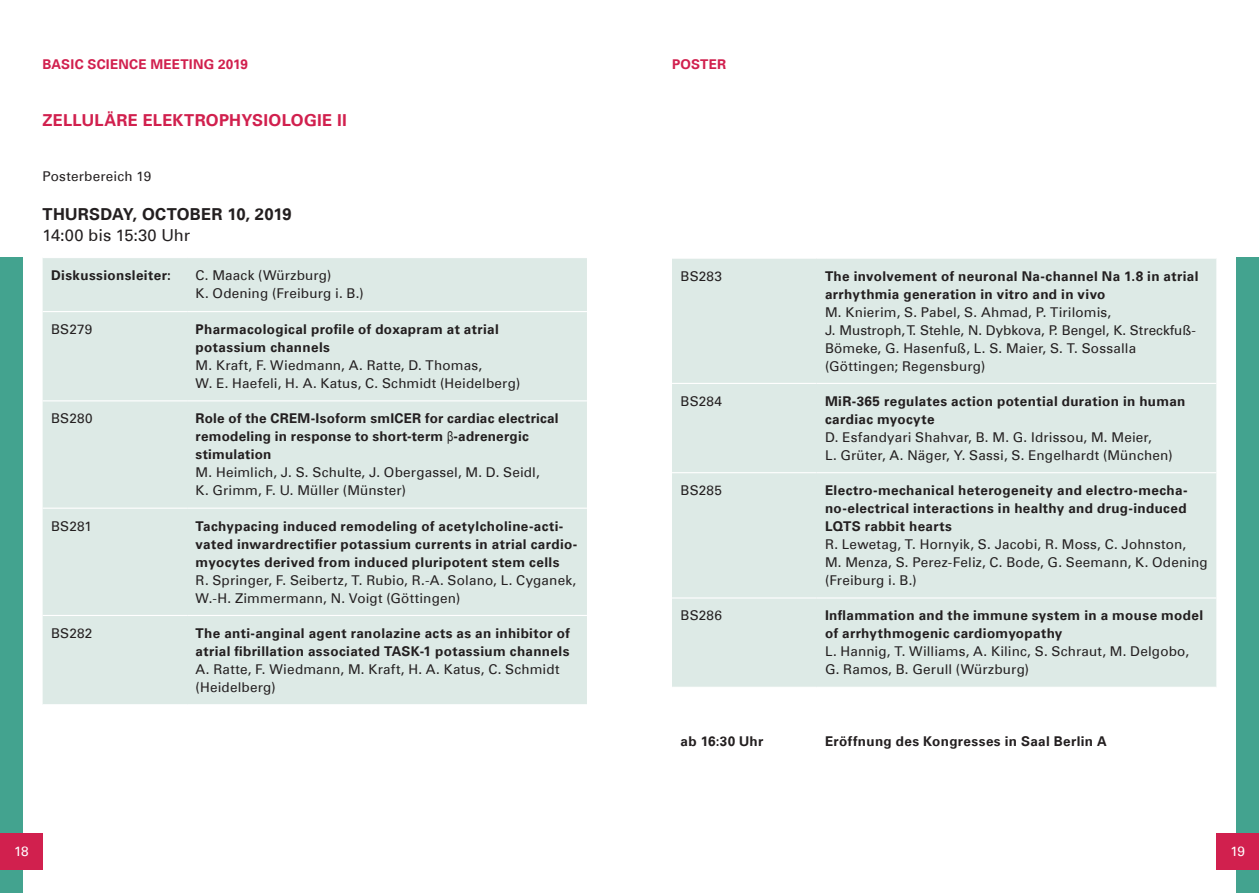
<style>
.page{position:relative;width:1259px;height:893px;background:#fff}
.page>*{position:absolute;margin:0;border:0;box-sizing:border-box;transform-origin:0 0}
.t1{font:700 16.5px "Univers Com 65";letter-spacing:.02em;color:#d1204e}
.t2{font:700 16.5px "Univers Com 65";letter-spacing:.015em;color:#231f20}
.t3{font:16.5px "Univers Com 55 Roman";color:#231f20}
.t4{font:13.5px/18px "Univers Com 55 Roman";letter-spacing:.015em;color:#231f20}
.t5{font:700 13.5px/18px "Univers Com 65";letter-spacing:.025em;color:#231f20}
.t6{font:700 13.5px "Univers Com 65";letter-spacing:.015em;color:#d1204e}
.t7{font:13.5px "Univers Com 55 Roman";color:#fff}
.s1{font-family:"Arial Narrow";font-weight:400}
</style>
<div class="page">
<div style="left:1236px;top:258px;width:23px;height:635px;background:#43a38f"></div>
<div style="left:0;top:258px;width:22px;height:635px;background:#43a38f"></div>
<div style="left:43px;top:258px;width:544px;height:446px;background:#ddeae6"></div>
<hr style="left:43px;top:311px;width:144px;height:1px;background:#fff">
<hr style="left:187px;top:311px;width:400px;height:1px;background:#fff">
<hr style="left:43px;top:400px;width:144px;height:1px;background:#fff">
<hr style="left:187px;top:400px;width:400px;height:1px;background:#fff">
<hr style="left:43px;top:508px;width:144px;height:1px;background:#fff">
<hr style="left:187px;top:508px;width:400px;height:1px;background:#fff">
<hr style="left:43px;top:615px;width:144px;height:1px;background:#fff">
<hr style="left:187px;top:615px;width:400px;height:1px;background:#fff">
<div style="left:672px;top:259px;width:544px;height:428px;background:#ddeae6"></div>
<hr style="left:672px;top:383px;width:144px;height:1px;background:#fff">
<hr style="left:816px;top:383px;width:400px;height:1px;background:#fff">
<hr style="left:672px;top:472px;width:144px;height:1px;background:#fff">
<hr style="left:816px;top:472px;width:400px;height:1px;background:#fff">
<hr style="left:672px;top:597px;width:144px;height:2px;background:#fff">
<hr style="left:816px;top:597px;width:400px;height:2px;background:#fff">
<div style="left:1216px;top:833px;width:43px;height:37px;background:#d1204e"></div>
<div style="left:0;top:833px;width:43px;height:37px;background:#d1204e"></div>
<p class="t6" style="left:43px;top:56px;width:207px">BASIC SCIENCE MEETING 2019</p>
<p class="t6" style="left:672px;top:56px;width:56px">POSTER</p>
<p class="t1" style="left:43px;top:110px;width:306px">ZELLULÄRE ELEKTROPHYSIOLOGIE II</p>
<p class="t4" style="left:43px;top:168px;width:110px">Posterbereich 19</p>
<p class="t2" style="left:43px;top:204px;width:250px">THURSDAY, OCTOBER 10, 2019</p>
<p class="t3" style="left:43px;top:225px;width:149px">14:00 bis 15:30 Uhr</p>
<p class="t5" style="left:51px;top:266px;width:121px">Diskussionsleiter:</p>
<p class="t4" style="left:196px;top:266px;width:170px">C. Maack (Würzburg)<br>K. Odening (Freiburg i. B.)</p>
<p class="t4" style="left:51px;top:320px;width:43px">BS279</p>
<p class="t5" style="left:196px;top:320px;width:305px">Pharmacological profile of doxapram at atrial potassium channels</p>
<p class="t4" style="left:196px;top:356px;width:326px">M. Kraft, F. Wiedmann, A. Ratte, D. Thomas,<br>W. E. Haefeli, H. A. Katus, C. Schmidt (Heidelberg)</p>
<p class="t4" style="left:51px;top:410px;width:43px">BS280</p>
<p class="t5" style="left:196px;top:410px;width:364px">Role of the CREM-Isoform smICER for cardiac electrical remodeling in response to short-term <span class="s1">β</span>-adrenergic stimulation</p>
<p class="t4" style="left:196px;top:464px;width:346px">M. Heimlich, J. S. Schulte, J. Obergassel, M. D. Seidl,<br>K. Grimm, F. U. Müller (Münster)</p>
<p class="t4" style="left:51px;top:517px;width:42px">BS281</p>
<p class="t5" style="left:196px;top:517px;width:383px">Tachypacing induced remodeling of acetylcholine-acti&shy;vated inwardrectifier potassium currents in atrial cardio&shy;myocytes derived from induced pluripotent stem cells</p>
<p class="t4" style="left:196px;top:571px;width:382px">R. Springer, F. Seibertz, T. Rubio, R.-A. Solano, L. Cyganek,<br>W.-H. Zimmermann, N. Voigt (Göttingen)</p>
<p class="t4" style="left:51px;top:624px;width:43px">BS282</p>
<p class="t5" style="left:196px;top:624px;width:376px">The anti-anginal agent ranolazine acts as an inhibitor of atrial fibrillation associated TASK-1 potassium channels</p>
<p class="t4" style="left:196px;top:660px;width:365px">A. Ratte, F. Wiedmann, M. Kraft, H. A. Katus, C. Schmidt (Heidelberg)</p>
<p class="t4" style="left:680px;top:267px;width:43px">BS283</p>
<p class="t5" style="left:825px;top:267px;width:375px">The involvement of neuronal Na-channel Na 1.8 in atrial arrhythmia generation in vitro and in vivo</p>
<p class="t4" style="left:825px;top:303px;width:372px">M. Knierim, S. Pabel, S. Ahmad, P. Tirilomis,<br>J. Mustroph, T. Stehle, N. Dybkova, P. Bengel, K. Streckfuß-Bömeke, G. Hasenfuß, L. S. Maier, S. T. Sossalla (Göttingen; Regensburg)</p>
<p class="t4" style="left:680px;top:392px;width:43px">BS284</p>
<p class="t5" style="left:825px;top:392px;width:362px">MiR-365 regulates action potential duration in human cardiac myocyte</p>
<p class="t4" style="left:825px;top:428px;width:349px">D. Esfandyari Shahvar, B. M. G. Idrissou, M. Meier,<br>L. Grüter, A. Näger, Y. Sassi, S. Engelhardt (München)</p>
<p class="t4" style="left:680px;top:481px;width:43px">BS285</p>
<p class="t5" style="left:825px;top:481px;width:364px;text-align:justify">Electro-mechanical heterogeneity and electro-mecha&shy;no-electrical interactions in healthy and drug-induced LQTS rabbit hearts</p>
<p class="t4" style="left:825px;top:535px;width:384px">R. Lewetag, T. Hornyik, S. Jacobi, R. Moss, C. Johnston,<br>M. Menza, S. Perez-Feliz, C. Bode, G. Seemann, K. Odening (Freiburg i. B.)</p>
<p class="t4" style="left:680px;top:607px;width:43px">BS286</p>
<p class="t5" style="left:825px;top:607px;width:380px">Inflammation and the immune system in a mouse model of arrhythmogenic cardiomyopathy</p>
<p class="t4" style="left:825px;top:643px;width:366px">L. Hannig, T. Williams, A. Kilinc, S. Schraut, M. Delgobo,<br>G. Ramos, B. Gerull (Würzburg)</p>
<p class="t5" style="left:680px;top:732px;width:84px">ab 16:30 Uhr</p>
<p class="t5" style="left:825px;top:732px;width:283px">Eröffnung des Kongresses in Saal Berlin A</p>
<p class="t7" style="left:14px;top:843px;width:16px">18</p>
<p class="t7" style="left:1230px;top:843px;width:16px">19</p>
</div>
